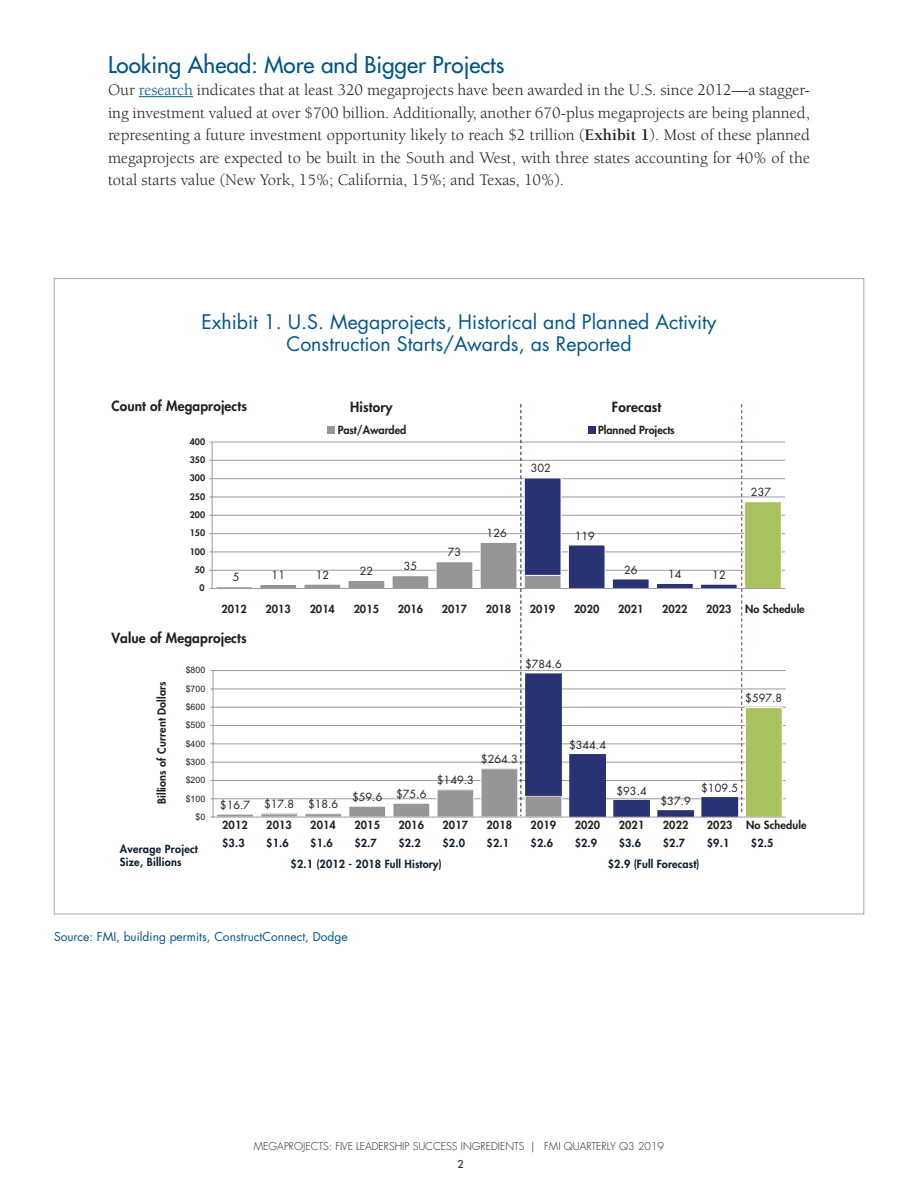
<style>
.page{position:relative;width:918px;height:1188px;background:#fff}
.page>*{position:absolute;margin:0;border:0;box-sizing:border-box;transform-origin:0 0}
.SUBTITLES_Level1{font:500 22.5px "Futura Std";color:#01558a}
.EXHIBITLine{font:19.5px/22.5px "Futura Std";color:#01558a;text-align:center}
.MAINBODY{font:16.5px/22.5px "Berkeley Std";color:#231f20;text-align:justify}
.t1{font:800 13.65px "Futura Std";letter-spacing:.01em;color:#231f20}
.SOURCELine{font:12px "Futura Std";color:#01558a}
.t2{font:800 10.95px "Futura Std";letter-spacing:.01em;color:#231f20}
.t3{font:800 10.95px/13px "Futura Std";letter-spacing:.01em;color:#0c1d31}
.t4{font:10.95px "Futura Std";color:#231f20}
.t5{font:300 10.5px "Futura LT";color:#231f20}
.t6{font:500 10.5px "Futura Std";color:#231f20}
.t7{font:8.85px "Arial";letter-spacing:.005em;color:#231f20}
.t8{font:800 8.85px "Futura Std";color:#231f20}
.s1{color:#01558a}
.s2{font-weight:700}
</style>
<div class="page">
<hr style="left:139px;top:96px;width:54px;height:1px;background:#01558a">
<hr style="left:213px;top:799px;width:573px;height:1px;background:#9b9ca0">
<hr style="left:213px;top:780px;width:573px;height:1px;background:#9b9ca0">
<hr style="left:213px;top:762px;width:573px;height:1px;background:#9b9ca0">
<hr style="left:213px;top:744px;width:573px;height:1px;background:#9b9ca0">
<hr style="left:213px;top:725px;width:573px;height:1px;background:#9b9ca0">
<hr style="left:213px;top:707px;width:573px;height:1px;background:#9b9ca0">
<hr style="left:213px;top:689px;width:573px;height:1px;background:#9b9ca0">
<hr style="left:213px;top:670px;width:573px;height:1px;background:#9b9ca0">
<div style="left:745px;top:708px;width:37px;height:109px;background:#a7c25e"></div>
<div style="left:745px;top:707px;width:38px;height:110px;border:1px solid #fff"></div>
<hr style="left:213px;top:817px;width:573px;height:1px;background:#9b9ca0">
<hr style="left:212px;top:570px;width:573px;height:1px;background:#9b9ca0">
<hr style="left:212px;top:552px;width:573px;height:1px;background:#9b9ca0">
<hr style="left:212px;top:533px;width:573px;height:1px;background:#9b9ca0">
<hr style="left:212px;top:515px;width:573px;height:1px;background:#9b9ca0">
<hr style="left:212px;top:497px;width:573px;height:1px;background:#9b9ca0">
<hr style="left:212px;top:478px;width:573px;height:1px;background:#9b9ca0">
<hr style="left:212px;top:460px;width:573px;height:1px;background:#9b9ca0">
<hr style="left:212px;top:442px;width:573px;height:1px;background:#9b9ca0">
<div style="left:745px;top:502px;width:36px;height:87px;background:#a7c25e"></div>
<div style="left:744px;top:501px;width:38px;height:88px;border:1px solid #fff"></div>
<hr style="left:212px;top:588px;width:573px;height:1px;background:#9b9ca0">
<svg style="left:209px;top:404px;width:534px;height:414px"></svg>
<p class="SUBTITLES_Level1" style="left:108px;top:50px;width:398px">Looking Ahead: More and Bigger Projects</p>
<p class="MAINBODY" style="left:108px;top:79px;width:704px">Our <span class="s1">research</span> indicates that at least 320 megaprojects have been awarded in the U.S. since 2012—a stagger&shy;ing investment valued at over $700 billion. Additionally, another 670-plus megaprojects are being planned, representing a future investment opportunity likely to reach $2 trillion (<span class="s2">Exhibit 1</span>). Most of these planned megaprojects are expected to be built in the South and West, with three states accounting for 40% of the total starts value (New York, 15%; California, 15%; and Texas, 10%).</p>
<p class="EXHIBITLine" style="left:201px;top:311px;width:517px">Exhibit 1. U.S. Megaprojects, Historical and Planned Activity<br>Construction Starts/Awards, as Reported</p>
<p class="t1" style="left:111px;top:397px;width:137px">Count of Megaprojects</p>
<p class="t1" style="left:350px;top:398px;width:44px">History</p>
<p class="t1" style="left:612px;top:398px;width:51px">Forecast</p>
<p class="t8" style="left:190px;top:436px;width:17px">400</p>
<p class="t8" style="left:190px;top:454px;width:17px">350</p>
<p class="t8" style="left:190px;top:473px;width:17px">300</p>
<p class="t8" style="left:190px;top:491px;width:17px">250</p>
<p class="t8" style="left:190px;top:509px;width:17px">200</p>
<p class="t8" style="left:190px;top:527px;width:17px">150</p>
<p class="t8" style="left:190px;top:546px;width:17px">100</p>
<p class="t8" style="left:195px;top:564px;width:12px">50</p>
<p class="t8" style="left:200px;top:582px;width:7px">0</p>
<p class="t2" style="left:338px;top:423px;width:70px">Past/Awarded</p>
<p class="t2" style="left:598px;top:423px;width:78px">Planned Projects</p>
<p class="t4" style="left:233px;top:570px;width:8px">5</p>
<p class="t4" style="left:272px;top:568px;width:15px">11</p>
<p class="t4" style="left:316px;top:568px;width:15px">12</p>
<p class="t4" style="left:360px;top:564px;width:15px">22</p>
<p class="t4" style="left:404px;top:559px;width:15px">35</p>
<p class="t4" style="left:448px;top:545px;width:15px">73</p>
<p class="t4" style="left:487px;top:526px;width:22px">126</p>
<p class="t4" style="left:531px;top:461px;width:22px">302</p>
<p class="t4" style="left:575px;top:529px;width:22px">119</p>
<p class="t4" style="left:751px;top:485px;width:22px">237</p>
<p class="t4" style="left:624px;top:563px;width:15px">26</p>
<p class="t4" style="left:668px;top:567px;width:15px">14</p>
<p class="t4" style="left:712px;top:568px;width:15px">12</p>
<p class="t2" style="left:222px;top:602px;width:27px">2012</p>
<p class="t2" style="left:266px;top:602px;width:27px">2013</p>
<p class="t2" style="left:310px;top:602px;width:27px">2014</p>
<p class="t2" style="left:354px;top:602px;width:27px">2015</p>
<p class="t2" style="left:398px;top:602px;width:27px">2016</p>
<p class="t2" style="left:442px;top:602px;width:27px">2017</p>
<p class="t2" style="left:486px;top:602px;width:27px">2018</p>
<p class="t2" style="left:530px;top:602px;width:27px">2019</p>
<p class="t2" style="left:574px;top:602px;width:27px">2020</p>
<p class="t2" style="left:618px;top:602px;width:27px">2021</p>
<p class="t2" style="left:662px;top:602px;width:27px">2022</p>
<p class="t2" style="left:706px;top:602px;width:27px">2023</p>
<p class="t2" style="left:745px;top:602px;width:61px">No Schedule</p>
<p class="t1" style="left:111px;top:629px;width:137px">Value of Megaprojects</p>
<p class="t2" style="left:155px;top:804px;width:124px;rotate:-90deg">Billions of Current Dollars</p>
<p class="t7" style="left:186px;top:664px;width:21px">$800</p>
<p class="t7" style="left:186px;top:682px;width:21px">$700</p>
<p class="t7" style="left:186px;top:701px;width:21px">$600</p>
<p class="t7" style="left:186px;top:719px;width:21px">$500</p>
<p class="t7" style="left:186px;top:737px;width:21px">$400</p>
<p class="t7" style="left:186px;top:756px;width:21px">$300</p>
<p class="t7" style="left:186px;top:774px;width:21px">$200</p>
<p class="t7" style="left:186px;top:792px;width:21px">$100</p>
<p class="t4" style="left:220px;top:798px;width:32px">$16.7</p>
<p class="t4" style="left:264px;top:797px;width:32px">$17.8</p>
<p class="t4" style="left:308px;top:797px;width:32px">$18.6</p>
<p class="t4" style="left:525px;top:657px;width:38px">$784.6</p>
<p class="t4" style="left:352px;top:790px;width:32px">$59.6</p>
<p class="t4" style="left:396px;top:787px;width:32px">$75.6</p>
<p class="t4" style="left:437px;top:773px;width:38px">$149.3</p>
<p class="t4" style="left:481px;top:752px;width:38px">$264.3</p>
<p class="t4" style="left:569px;top:738px;width:38px">$344.4</p>
<p class="t4" style="left:617px;top:784px;width:32px">$93.4</p>
<p class="t4" style="left:745px;top:691px;width:38px">$597.8</p>
<p class="t4" style="left:661px;top:794px;width:32px">$37.9</p>
<p class="t4" style="left:701px;top:781px;width:38px">$109.5</p>
<p class="t7" style="left:196px;top:811px;width:11px">$0</p>
<p class="t3" style="left:120px;top:843px;width:80px">Average Project<br>Size, Billions</p>
<p class="t2" style="left:222px;top:818px;width:27px">2012</p>
<p class="t2" style="left:266px;top:818px;width:27px">2013</p>
<p class="t2" style="left:310px;top:818px;width:27px">2014</p>
<p class="t2" style="left:354px;top:818px;width:27px">2015</p>
<p class="t2" style="left:398px;top:818px;width:27px">2016</p>
<p class="t2" style="left:442px;top:818px;width:27px">2017</p>
<p class="t2" style="left:487px;top:818px;width:27px">2018</p>
<p class="t2" style="left:531px;top:818px;width:27px">2019</p>
<p class="t2" style="left:575px;top:818px;width:27px">2020</p>
<p class="t2" style="left:619px;top:818px;width:27px">2021</p>
<p class="t2" style="left:663px;top:818px;width:27px">2022</p>
<p class="t2" style="left:707px;top:818px;width:101px">2023 No Schedule</p>
<p class="t3" style="left:222px;top:837px;width:24px">$3.3</p>
<p class="t3" style="left:266px;top:837px;width:24px">$1.6</p>
<p class="t3" style="left:310px;top:837px;width:24px">$1.6</p>
<p class="t3" style="left:354px;top:837px;width:24px">$2.7</p>
<p class="t3" style="left:398px;top:837px;width:24px">$2.2</p>
<p class="t3" style="left:443px;top:837px;width:24px">$2.0</p>
<p class="t3" style="left:487px;top:837px;width:24px">$2.1</p>
<p class="t3" style="left:531px;top:837px;width:24px">$2.6</p>
<p class="t3" style="left:575px;top:837px;width:24px">$2.9</p>
<p class="t3" style="left:619px;top:837px;width:24px">$3.6</p>
<p class="t3" style="left:663px;top:837px;width:24px">$2.7</p>
<p class="t3" style="left:707px;top:837px;width:24px">$9.1</p>
<p class="t3" style="left:751px;top:837px;width:24px">$2.5</p>
<p class="t3" style="left:291px;top:858px;width:153px">$2.1 (2012 - 2018 Full History)</p>
<p class="t3" style="left:608px;top:858px;width:93px">$2.9 (Full Forecast)</p>
<p class="SOURCELine" style="left:54px;top:929px;width:295px">Source: FMI, building permits, ConstructConnect, Dodge</p>
<p class="t5" style="left:254px;top:1140px;width:412px">MEGAPROJECTS: FIVE LEADERSHIP SUCCESS INGREDIENTS | FMI QUARTERLY Q3 2019</p>
<p class="t6" style="left:457px;top:1158px;width:8px">2</p>
</div>
